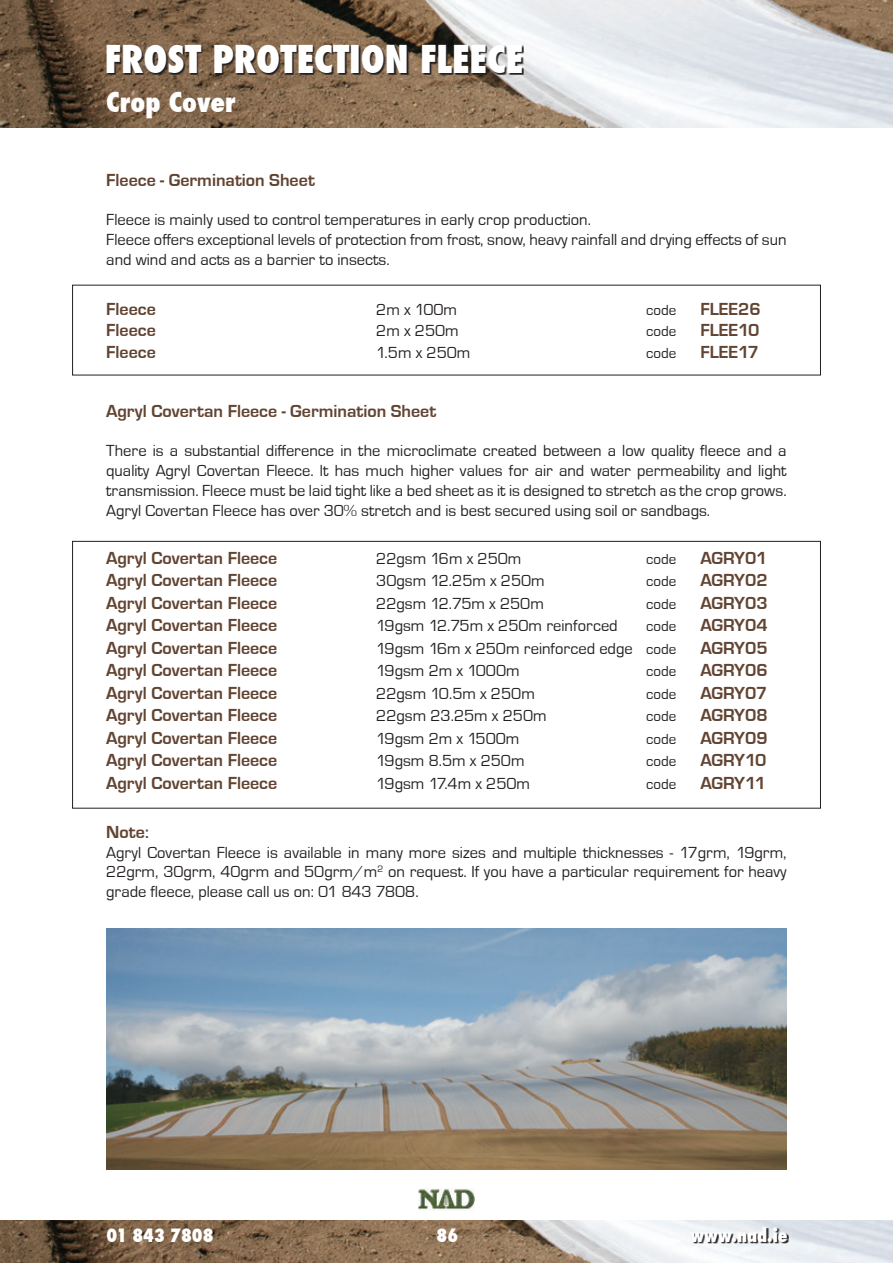
<style>
.page{position:relative;width:893px;height:1263px;background:#fff}
.page>*{position:absolute;margin:0;border:0;box-sizing:border-box;transform-origin:0 0}
.t1{font:800 condensed 37.5px "Futura";color:#fff}
.t2{font:800 condensed 27px "Futura";color:#fff}
.t3{font:700 18px "Eurostile T";color:#624432}
.t4{font:800 condensed 18px "Futura";color:#fff}
.t5{font:16.5px/19.8px "Eurostile T";color:#231f20;text-align:justify}
.t6{font:15px "Eurostile T";color:#231f20}
.s1{font-size:15px}
</style>
<div class="page">
<div style="left:72px;top:541px;width:749px;height:267px;border:1px solid #231f20"></div>
<img style="left:0;top:1221px;width:893px;height:42px">
<img style="left:0;top:0;width:893px;height:128px">
<svg style="left:107px;top:46px;width:417px;height:29px;background:#4b3f36"></svg>
<img style="left:418px;top:1188px;width:56px;height:23px">
<img style="left:106px;top:929px;width:681px;height:241px">
<svg style="left:691px;top:1228px;width:98px;height:15px"></svg>
<p class="t1" style="left:105px;top:34px;width:420px">FROST PROTECTION FLEECE</p>
<p class="t2" style="left:106px;top:83px;width:131px">Crop Cover</p>
<p class="t3" style="left:106px;top:170px;width:210px">Fleece - Germination Sheet</p>
<p class="t5" style="left:106px;top:210px;width:486px">Fleece is mainly used to control temperatures in early crop production.</p>
<p class="t5" style="left:106px;top:230px;width:682px">Fleece offers exceptional levels of protection from frost, snow, heavy rainfall and drying effects of sun and wind and acts as a barrier to insects.</p>
<p class="t3" style="left:106px;top:299px;width:51px">Fleece</p>
<p class="t5" style="left:376px;top:300px;width:82px">2m x 100m</p>
<p class="t6" style="left:646px;top:302px;width:32px">code</p>
<p class="t3" style="left:700px;top:299px;width:62px">FLEE26</p>
<p class="t3" style="left:106px;top:321px;width:51px">Fleece</p>
<p class="t5" style="left:376px;top:321px;width:84px">2m x 250m</p>
<p class="t6" style="left:646px;top:323px;width:32px">code</p>
<p class="t3" style="left:700px;top:321px;width:60px">FLEE10</p>
<p class="t3" style="left:106px;top:342px;width:51px">Fleece</p>
<p class="t5" style="left:376px;top:343px;width:96px">1.5m x 250m</p>
<p class="t6" style="left:646px;top:345px;width:32px">code</p>
<p class="t3" style="left:700px;top:342px;width:60px">FLEE17</p>
<p class="t3" style="left:106px;top:401px;width:332px">Agryl Covertan Fleece - Germination Sheet</p>
<p class="t5" style="left:106px;top:441px;width:682px">There is a substantial difference in the microclimate created between a low quality fleece and a quality Agryl Covertan Fleece. lt has much higher values for air and water permeability and light transmission. Fleece must be laid tight like a bed sheet as it is designed to stretch as the crop grows.</p>
<p class="t5" style="left:106px;top:500px;width:605px">Agryl Covertan Fleece has over 30% stretch and is best secured using soil or sandbags.</p>
<p class="t3" style="left:106px;top:548px;width:172px">Agryl Covertan Fleece</p>
<p class="t5" style="left:376px;top:549px;width:147px">22gsm 16m x 250m</p>
<p class="t6" style="left:646px;top:551px;width:32px">code</p>
<p class="t3" style="left:700px;top:548px;width:68px">AGRY01</p>
<p class="t3" style="left:106px;top:570px;width:172px">Agryl Covertan Fleece</p>
<p class="t5" style="left:376px;top:571px;width:170px">30gsm 12.25m x 250m</p>
<p class="t6" style="left:646px;top:573px;width:32px">code</p>
<p class="t3" style="left:700px;top:570px;width:69px">AGRY02</p>
<p class="t3" style="left:106px;top:593px;width:172px">Agryl Covertan Fleece</p>
<p class="t5" style="left:376px;top:594px;width:169px">22gsm 12.75m x 250m</p>
<p class="t6" style="left:646px;top:596px;width:32px">code</p>
<p class="t3" style="left:700px;top:593px;width:69px">AGRY03</p>
<p class="t3" style="left:106px;top:615px;width:172px">Agryl Covertan Fleece</p>
<p class="t5" style="left:376px;top:616px;width:243px">19gsm 12.75m x 250m reinforced</p>
<p class="t6" style="left:646px;top:618px;width:32px">code</p>
<p class="t3" style="left:700px;top:615px;width:69px">AGRY04</p>
<p class="t3" style="left:106px;top:638px;width:172px">Agryl Covertan Fleece</p>
<p class="t5" style="left:376px;top:639px;width:302px">19gsm 16m x 250m reinforced edge <span class="s1">code</span></p>
<p class="t3" style="left:700px;top:638px;width:69px">AGRY05</p>
<p class="t3" style="left:106px;top:660px;width:172px">Agryl Covertan Fleece</p>
<p class="t5" style="left:376px;top:661px;width:145px">19gsm 2m x 1000m</p>
<p class="t6" style="left:646px;top:663px;width:32px">code</p>
<p class="t3" style="left:700px;top:660px;width:69px">AGRY06</p>
<p class="t3" style="left:106px;top:683px;width:172px">Agryl Covertan Fleece</p>
<p class="t5" style="left:376px;top:684px;width:160px">22gsm 10.5m x 250m</p>
<p class="t6" style="left:646px;top:686px;width:32px">code</p>
<p class="t3" style="left:700px;top:683px;width:68px">AGRY07</p>
<p class="t3" style="left:106px;top:705px;width:172px">Agryl Covertan Fleece</p>
<p class="t5" style="left:376px;top:706px;width:172px">22gsm 23.25m x 250m</p>
<p class="t6" style="left:646px;top:708px;width:32px">code</p>
<p class="t3" style="left:700px;top:705px;width:69px">AGRY08</p>
<p class="t3" style="left:106px;top:728px;width:172px">Agryl Covertan Fleece</p>
<p class="t5" style="left:376px;top:729px;width:145px">19gsm 2m x 1500m</p>
<p class="t6" style="left:646px;top:731px;width:32px">code</p>
<p class="t3" style="left:700px;top:728px;width:69px">AGRY09</p>
<p class="t3" style="left:106px;top:750px;width:172px">Agryl Covertan Fleece</p>
<p class="t5" style="left:376px;top:751px;width:150px">19gsm 8.5m x 250m</p>
<p class="t6" style="left:646px;top:753px;width:32px">code</p>
<p class="t3" style="left:700px;top:750px;width:68px">AGRY10</p>
<p class="t3" style="left:106px;top:773px;width:172px">Agryl Covertan Fleece</p>
<p class="t5" style="left:376px;top:774px;width:155px">19gsm 17.4m x 250m</p>
<p class="t6" style="left:646px;top:776px;width:32px">code</p>
<p class="t3" style="left:700px;top:773px;width:67px">AGRY11</p>
<p class="t3" style="left:106px;top:822px;width:44px">Note:</p>
<p class="t5" style="left:106px;top:842px;width:682px">Agryl Covertan Fleece is available in many more sizes and multiple thicknesses - 17grm, 19grm, 22grm, 30grm, 40grm and 50grm/m<sup>2</sup> on request. If you have a particular requirement for heavy grade fleece, please call us on: 01 843 7808.</p>
<p class="t4" style="left:107px;top:1223px;width:109px">01 843 7808</p>
<p class="t4" style="left:436px;top:1223px;width:23px">86</p>
<p class="t4" style="left:690px;top:1223px;width:99px">www.nad.ie</p>
</div>
